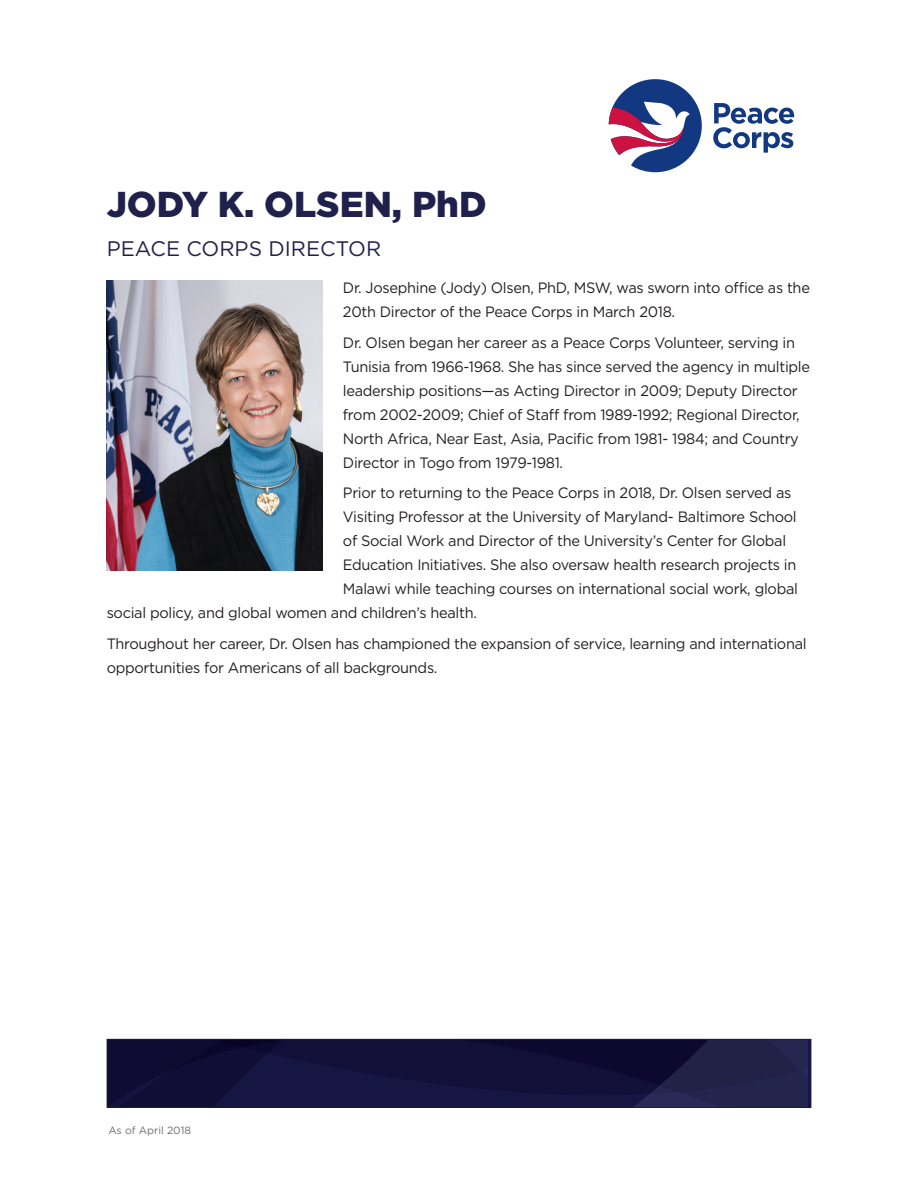
<style>
.page{position:relative;width:918px;height:1188px;background:#fff}
.page>*{position:absolute;margin:0;border:0;box-sizing:border-box;transform-origin:0 0}
.t1{font:900 36px "Gotham";color:#1f214c}
.t2{font:21px "Gotham";color:#1f214c}
.t3{font:15px/24px "Gotham";letter-spacing:-.02em;color:#231f20}
.t4{font:10.5px "Gotham";color:#6c6d70}
</style>
<div class="page">
<img style="left:107px;top:281px;width:216px;height:289px">
<svg style="left:713px;top:103px;width:81px;height:50px"></svg>
<svg style="left:609px;top:79px;width:93px;height:93px"></svg>
<svg style="left:109px;top:1041px;width:699px;height:65px;background:#15133c"></svg>
<div style="left:107px;top:1039px;width:704px;height:69px;border:1px solid #231f20"></div>
<h1 class="t1" style="left:107px;top:179px;width:381px">JODY K. OLSEN, PhD</h1>
<h2 class="t2" style="left:107px;top:235px;width:276px">PEACE CORPS DIRECTOR</h2>
<p class="t3" style="left:343px;top:275px;width:469px">Dr. Josephine (Jody) Olsen, PhD, MSW, was sworn into office as the<br>20th Director of the Peace Corps in March 2018.</p>
<p class="t3" style="left:343px;top:330px;width:469px">Dr. Olsen began her career as a Peace Corps Volunteer, serving in Tunisia from 1966-1968. She has since served the agency in multiple leadership positions—as Acting Director in 2009; Deputy Director from 2002-2009; Chief of Staff from 1989-1992; Regional Director, North Africa, Near East, Asia, Pacific from 1981- 1984; and Country Director in Togo from 1979-1981.</p>
<p class="t3" style="left:343px;top:481px;width:450px">Prior to returning to the Peace Corps in 2018, Dr. Olsen served as</p>
<p class="t3" style="left:343px;top:505px;width:455px">Visiting Professor at the University of Maryland- Baltimore School</p>
<p class="t3" style="left:343px;top:529px;width:445px">of Social Work and Director of the University’s Center for Global</p>
<p class="t3" style="left:343px;top:553px;width:455px">Education Initiatives. She also oversaw health research projects in</p>
<p class="t3" style="left:343px;top:577px;width:457px">Malawi while teaching courses on international social work, global</p>
<p class="t3" style="left:107px;top:601px;width:372px">social policy, and global women and children’s health.</p>
<p class="t3" style="left:107px;top:631px;width:702px">Throughout her career, Dr. Olsen has championed the expansion of service, learning and international opportunities for Americans of all backgrounds.</p>
<p class="t4" style="left:108px;top:1123px;width:84px">As of April 2018</p>
</div>
